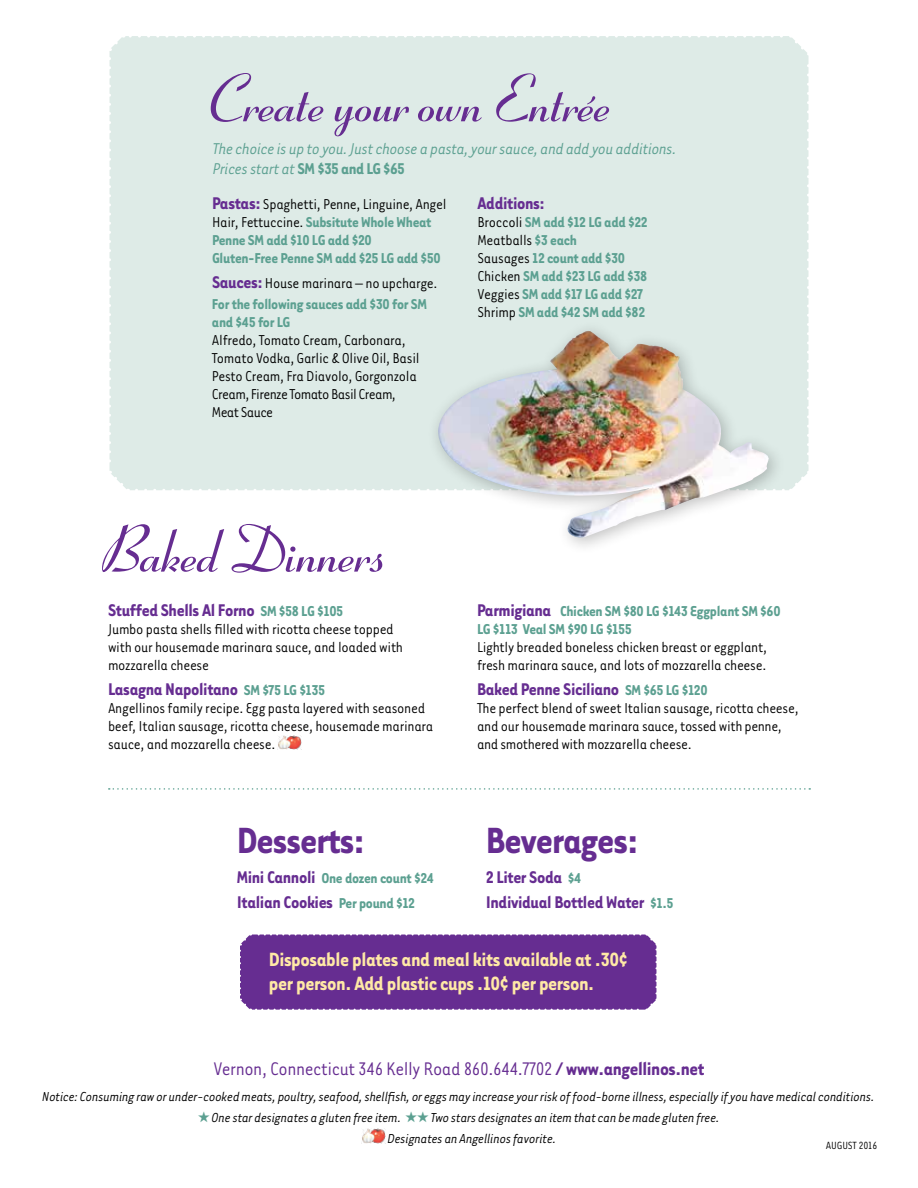
<style>
.page{position:relative;width:918px;height:1188px;background:#fff}
.page>*{position:absolute;margin:0;border:0;box-sizing:border-box;transform-origin:0 0}
.t1{font:700 66px "Ribbon 131 BT";letter-spacing:-.01em;color:#662d91}
.t2{font:700 42px "Tarzana Nar OT";letter-spacing:-.02em;color:#662d91}
.t3{font:700 22.05px/24.2px "Tarzana Nar OT";letter-spacing:-.02em;color:#ffe9a6}
.t4{font:21px "Tarzana Nar OT";letter-spacing:-.02em;color:#662d91}
.t5{font:700 19.5px/25.5px "Tarzana Nar OT";letter-spacing:-.02em;color:#662d91}
.t6{font:italic 18px/19.5px "Tarzana Nar OT";letter-spacing:-.025em;color:#5ca091}
.t7{font:16.5px/18px "Tarzana Nar OT";letter-spacing:-.02em;color:#000}
.t8{font:700 16.5px/18px "Tarzana Nar OT";letter-spacing:-.02em;color:#5ca091}
.t9{font:italic 15px/21px "Tarzana Nar OT";letter-spacing:-.02em;color:#000}
.t10{font:12px "Tarzana Nar OT";letter-spacing:-.01em;color:#000}
.s1{font-weight:700;font-style:normal}
.s2{font-size:19.5px;color:#662d91}
.s3{font-weight:400;color:#000}
.s4{font-size:16.5px;color:#5ca091}
.s5{font-weight:700}
.s6{color:#5ca091}
</style>
<div class="page">
<img style="left:362px;top:1129px;width:24px;height:14px">
<div style="left:110px;top:36px;width:698px;height:454px;background:#deebe7"></div>
<svg style="left:109px;top:59px;width:20px;height:431px;background:#e0ece8"></svg>
<div style="left:136px;top:471px;width:672px;height:19px;background:#deebe7"></div>
<div style="left:789px;top:36px;width:20px;height:427px;background:#deebe7"></div>
<div style="left:110px;top:36px;width:671px;height:15px;background:#deebe7"></div>
<img style="left:278px;top:735px;width:24px;height:14px">
<div style="left:240px;top:934px;width:417px;height:76px;background:#662d91"></div>
<svg style="left:109px;top:788px;width:701px;height:2px"></svg>
<div style="left:427px;top:320px;width:359px;height:235px;background:#000;opacity:.25"></div>
<img style="left:436px;top:331px;width:333px;height:207px">
<h1 class="t1" style="left:214px;top:60px;width:406px">Create your own Entrée</h1>
<p class="t6" style="left:213px;top:138px;width:466px">The choice is up to you. Just choose a pasta, your sauce, and add you additions.<br>Prices start at <span class="s1">SM $35 and LG $65</span></p>
<p class="t8" style="left:212px;top:194px;width:236px"><span class="s2">Pastas:</span> <span class="s3">Spaghetti, Penne, Linguine, Angel Hair, Fettuccine.</span> Subsitute Whole Wheat Penne SM add $10 LG add $20<br>Gluten-Free Penne SM add $25 LG add $50</p>
<p class="t8" style="left:212px;top:272px;width:227px;line-height:21px"><span class="s2">Sauces:</span> <span class="s3">House marinara – no upcharge.<br></span>For the following sauces add $30 for SM</p>
<p class="t8" style="left:212px;top:313px;width:80px">and $45 for LG</p>
<p class="t7" style="left:212px;top:331px;width:209px">Alfredo, Tomato Cream, Carbonara,<br>Tomato Vodka, Garlic &amp; Olive Oil, Basil<br>Pesto Cream, Fra Diavolo, Gorgonzola<br>Cream, Firenze Tomato Basil Cream,<br>Meat Sauce</p>
<p class="t5" style="left:478px;top:189px;width:69px">Additions:</p>
<p class="t8" style="left:478px;top:212px;width:172px"><span class="s3">Broccoli</span> SM add $12 LG add $22<br><span class="s3">Meatballs</span> $3 each<br><span class="s3">Sausages</span> 12 count add $30<br><span class="s3">Chicken</span> SM add $23 LG add $38<br><span class="s3">Veggies</span> SM add $17 LG add $27<br><span class="s3">Shrimp</span> SM add $42 SM add $82</p>
<h1 class="t1" style="left:108px;top:511px;width:285px">Baked Dinners</h1>
<p class="t5" style="left:108px;top:596px;width:237px">Stuffed Shells Al Forno <span class="s4">SM $58 LG $105</span></p>
<p class="t7" style="left:108px;top:619px;width:297px">Jumbo pasta shells filled with ricotta cheese topped with our housemade marinara sauce, and loaded with mozzarella cheese</p>
<p class="t5" style="left:108px;top:676px;width:219px">Lasagna Napolitano <span class="s4">SM $75 LG $135</span></p>
<p class="t7" style="left:108px;top:699px;width:327px">Angellinos family recipe. Egg pasta layered with seasoned beef, Italian sausage, ricotta cheese, housemade marinara sauce, and mozzarella cheese.</p>
<p class="t8" style="left:477px;top:601px;width:305px"><span class="s2">Parmigiana</span> Chicken SM $80 LG $143 Eggplant SM $60<br>LG $113 Veal SM $90 LG $155</p>
<p class="t7" style="left:477px;top:637px;width:292px">Lightly breaded boneless chicken breast or eggplant, fresh marinara sauce, and lots of mozzarella cheese.</p>
<p class="t5" style="left:477px;top:676px;width:232px">Baked Penne Siciliano <span class="s4">SM $65 LG $120</span></p>
<p class="t7" style="left:477px;top:699px;width:323px">The perfect blend of sweet Italian sausage, ricotta cheese, and our housemade marinara sauce, tossed with penne, and smothered with mozzarella cheese.</p>
<h2 class="t2" style="left:237px;top:814px;width:130px">Desserts:</h2>
<h2 class="t2" style="left:486px;top:814px;width:154px">Beverages:</h2>
<p class="t8" style="left:237px;top:868px;width:199px"><span class="s2">Mini Cannoli</span> One dozen count $24</p>
<p class="t5" style="left:237px;top:889px;width:180px">Italian Cookies <span class="s4">Per pound $12</span></p>
<p class="t5" style="left:486px;top:863px;width:189px">2 Liter Soda <span class="s4">$4<br></span>Individual Bottled Water <span class="s4">$1.5</span></p>
<h3 class="t3" style="left:269px;top:947px;width:360px">Disposable plates and meal kits available at .30¢ per person. Add plastic cups .10¢ per person.</h3>
<p class="t4" style="left:213px;top:1056px;width:493px">Vernon, Connecticut 346 Kelly Road 860.644.7702 <span class="s5">/ www.angellinos.net</span></p>
<p class="t9" style="left:42px;top:1085px;width:834px">Notice: Consuming raw or under-cooked meats, poultry, seafood, shellfish, or eggs may increase your risk of food-borne illness, especially if you have medical conditions.</p>
<p class="t9" style="left:388px;top:1106px;width:334px;text-indent:-190px"><span class="s6">★</span> One star designates a gluten free item. <span class="s6">★★</span> Two stars designates an item that can be made gluten free.<br>Designates an Angellinos favorite.</p>
<p class="t10" style="left:826px;top:1138px;width:53px">AUGUST 2016</p>
</div>
